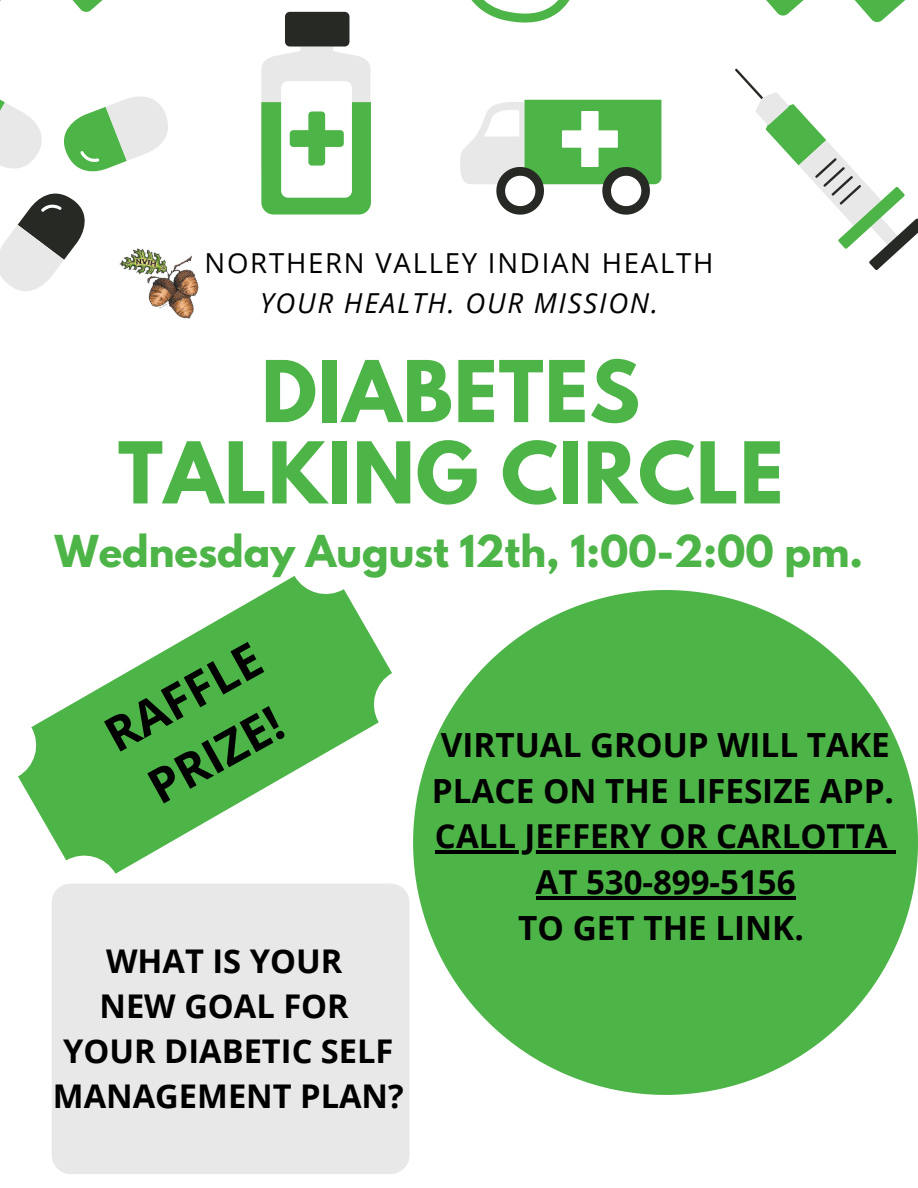
<style>
.page{position:relative;width:918px;height:1188px;background:#fff}
.page>*{position:absolute;margin:0;border:0;box-sizing:border-box;transform-origin:0 0}
.t1{font:700 75.45px/81.3px "League Spartan";letter-spacing:.015em;color:#4db447;text-align:center}
.t2{font:700 48px/66.3px "Open Sans";color:#000}
.t3{font:700 39px "League Spartan";color:#4db447}
.t4{font:700 33.3px/45.8px "Open Sans";color:#000}
.t5{font:700 33px/45.8px "Open Sans";color:#000;text-align:center}
.t6{font:700 32.7px/44.8px "Open Sans";color:#000;text-align:center}
.t7{font:27.6px "Open Sans";letter-spacing:.065em;color:#000}
.t8{font:italic 27.6px "Open Sans";letter-spacing:.065em;color:#000}
</style>
<div class="page">
<svg style="left:471px;top:0;width:99px;height:23px"></svg>
<svg style="left:460px;top:100px;width:201px;height:115px"></svg>
<svg style="left:0;top:96px;width:168px;height:195px"></svg>
<svg style="left:261px;top:47px;width:110px;height:168px;background:#96ce93"></svg>
<div style="left:281px;top:81px;width:71px;height:117px;background:#fff;border-radius:7px"></div>
<div style="left:285px;top:12px;width:64px;height:35px;background:#272925;border-radius:5px"></div>
<div style="left:290px;top:130px;width:54px;height:17px;background:#4db447;border-radius:4px"></div>
<div style="left:308px;top:112px;width:17px;height:54px;background:#4db447;border-radius:4px"></div>
<svg style="left:0;top:0;width:103px;height:12px"></svg>
<svg style="left:766px;top:0;width:139px;height:22px"></svg>
<svg style="left:735px;top:69px;width:183px;height:201px"></svg>
<img style="left:120px;top:247px;width:79px;height:72px">
<svg style="left:413px;top:590px;width:505px;height:505px;fill:#4db447"></svg>
<svg style="left:18px;top:576px;width:379px;height:316px;fill:#4db447"></svg>
<div style="left:52px;top:884px;width:358px;height:290px;background:#e8e8e8;border-radius:19px"></div>
<hr style="left:435px;top:851px;width:453px;height:3px;background:#000">
<svg style="left:888px;top:851px;width:8px;height:3px"></svg>
<hr style="left:536px;top:896px;width:259px;height:3px;background:#000">
<p class="t7" style="left:205px;top:243px;width:510px">NORTHERN VALLEY INDIAN HEALTH</p>
<p class="t8" style="left:260px;top:284px;width:399px">YOUR HEALTH. OUR MISSION.</p>
<h1 class="t1" style="left:118px;top:361px;width:667px">DIABETES<br>TALKING CIRCLE</h1>
<p class="t3" style="left:55px;top:532px;width:810px">Wednesday August 12th, 1:00-2:00 pm.</p>
<h2 class="t2" style="left:92px;top:708px;width:173px;rotate:-29deg">RAFFLE<br>PRIZE!</h2>
<p class="t6" style="left:53px;top:938px;width:352px">WHAT IS YOUR<br>NEW GOAL FOR<br>YOUR DIABETIC SELF<br>MANAGEMENT PLAN?</p>
<p class="t4" style="left:432px;top:721px;width:464px">VIRTUAL GROUP WILL TAKE<br>PLACE ON THE LIFESIZE APP.</p>
<p class="t5" style="left:435px;top:813px;width:454px">CALL JEFFERY OR CARLOTTA<br>AT 530-899-5156</p>
<p class="t4" style="left:518px;top:904px;width:287px">TO GET THE LINK.</p>
</div>
